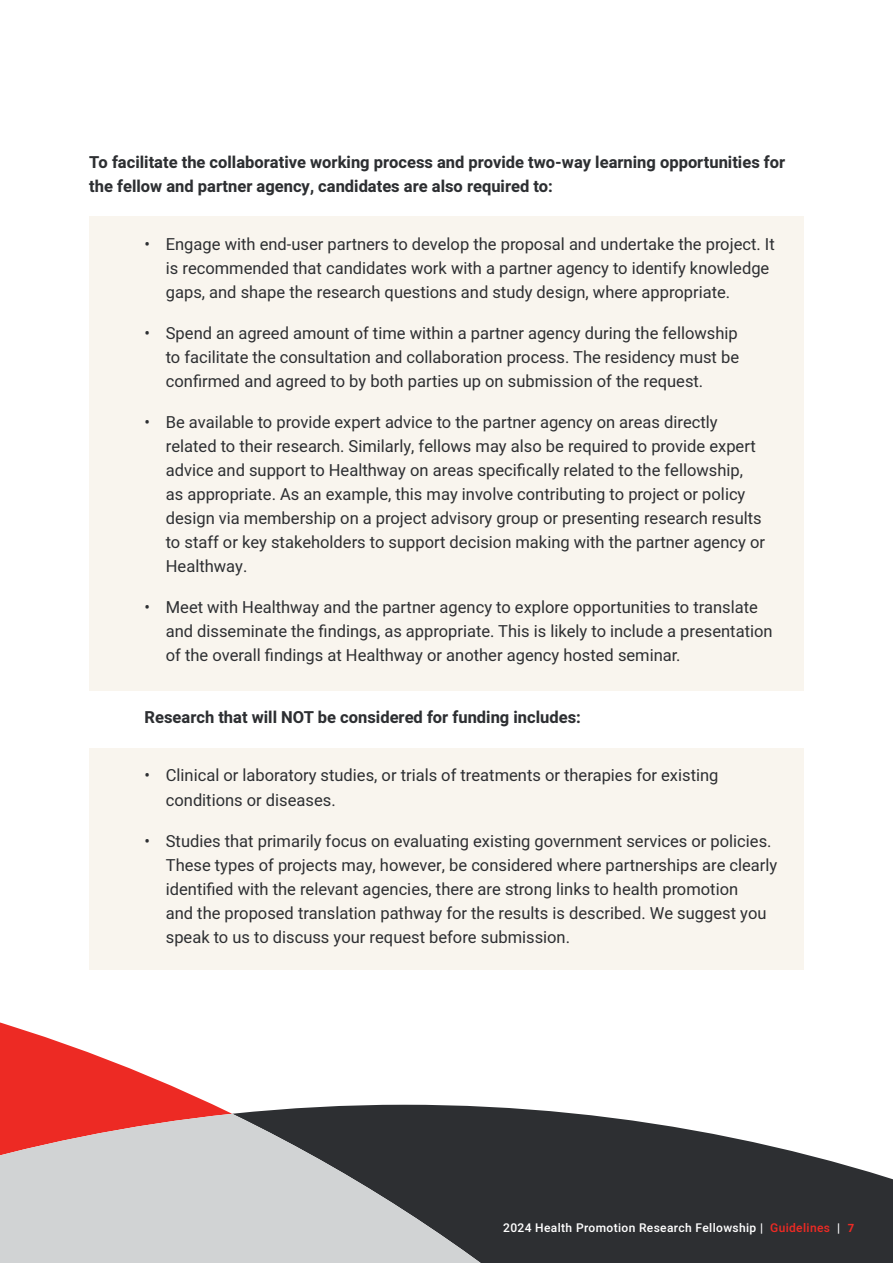
<style>
.page{position:relative;width:893px;height:1263px;background:#fff}
.page>*{position:absolute;margin:0;border:0;box-sizing:border-box;transform-origin:0 0}
.t1{font:16.5px/24px "Heebo";color:#2d2f32}
.t2{font:700 16.5px/24px "Heebo";color:#2d2f32}
.t3{font:500 12px "Heebo";letter-spacing:.03em;color:#fff}
.s1{color:#ed2a24}
.s2{font-weight:700;font-size:11.25px;color:#ed2a24}
</style>
<div class="page">
<div style="left:89px;top:217px;width:715px;height:474px;background:#f9f5ee"></div>
<div style="left:89px;top:748px;width:715px;height:221px;background:#f9f5ee"></div>
<svg style="left:0;top:1022px;width:214px;height:83px;fill:#ed2a24"></svg>
<svg style="left:0;top:1105px;width:578px;height:9px"></svg>
<svg style="left:0;top:1114px;width:893px;height:149px;background:#7e7a7c"></svg>
<p class="t2" style="left:89px;top:151px;width:697px">To facilitate the collaborative working process and provide two-way learning opportunities for the fellow and partner agency, candidates are also required to:</p>
<p class="t1" style="left:166px;top:232px;width:610px;text-indent:-21px">• Engage with end-user partners to develop the proposal and undertake the project. It is recommended that candidates work with a partner agency to identify knowledge gaps, and shape the research questions and study design, where appropriate.</p>
<p class="t1" style="left:166px;top:321px;width:575px;text-align:justify;text-indent:-21px">• Spend an agreed amount of time within a partner agency during the fellowship to facilitate the consultation and collaboration process. The residency must be confirmed and agreed to by both parties up on submission of the request.</p>
<p class="t1" style="left:166px;top:410px;width:601px;text-indent:-21px">• Be available to provide expert advice to the partner agency on areas directly related to their research. Similarly, fellows may also be required to provide expert advice and support to Healthway on areas specifically related to the fellowship,<br>as appropriate. As an example, this may involve contributing to project or policy design via membership on a project advisory group or presenting research results to staff or key stakeholders to support decision making with the partner agency or Healthway.</p>
<p class="t1" style="left:166px;top:595px;width:608px;text-indent:-21px">• Meet with Healthway and the partner agency to explore opportunities to translate and disseminate the findings, as appropriate. This is likely to include a presentation of the overall findings at Healthway or another agency hosted seminar.</p>
<p class="t2" style="left:145px;top:706px;width:438px">Research that will NOT be considered for funding includes:</p>
<p class="t1" style="left:166px;top:764px;width:554px;text-indent:-21px">• Clinical or laboratory studies, or trials of treatments or therapies for existing conditions or diseases.</p>
<p class="t1" style="left:166px;top:829px;width:613px;text-indent:-21px">• Studies that primarily focus on evaluating existing government services or policies.<br>These types of projects may, however, be considered where partnerships are clearly identified with the relevant agencies, there are strong links to health promotion<br>and the proposed translation pathway for the results is described. We suggest you speak to us to discuss your request before submission.</p>
<p class="t3" style="left:503px;top:1219px;width:353px">2024 Health Promotion Research Fellowship | <span class="s1">Guidelines</span> | <span class="s2">7</span></p>
</div>
